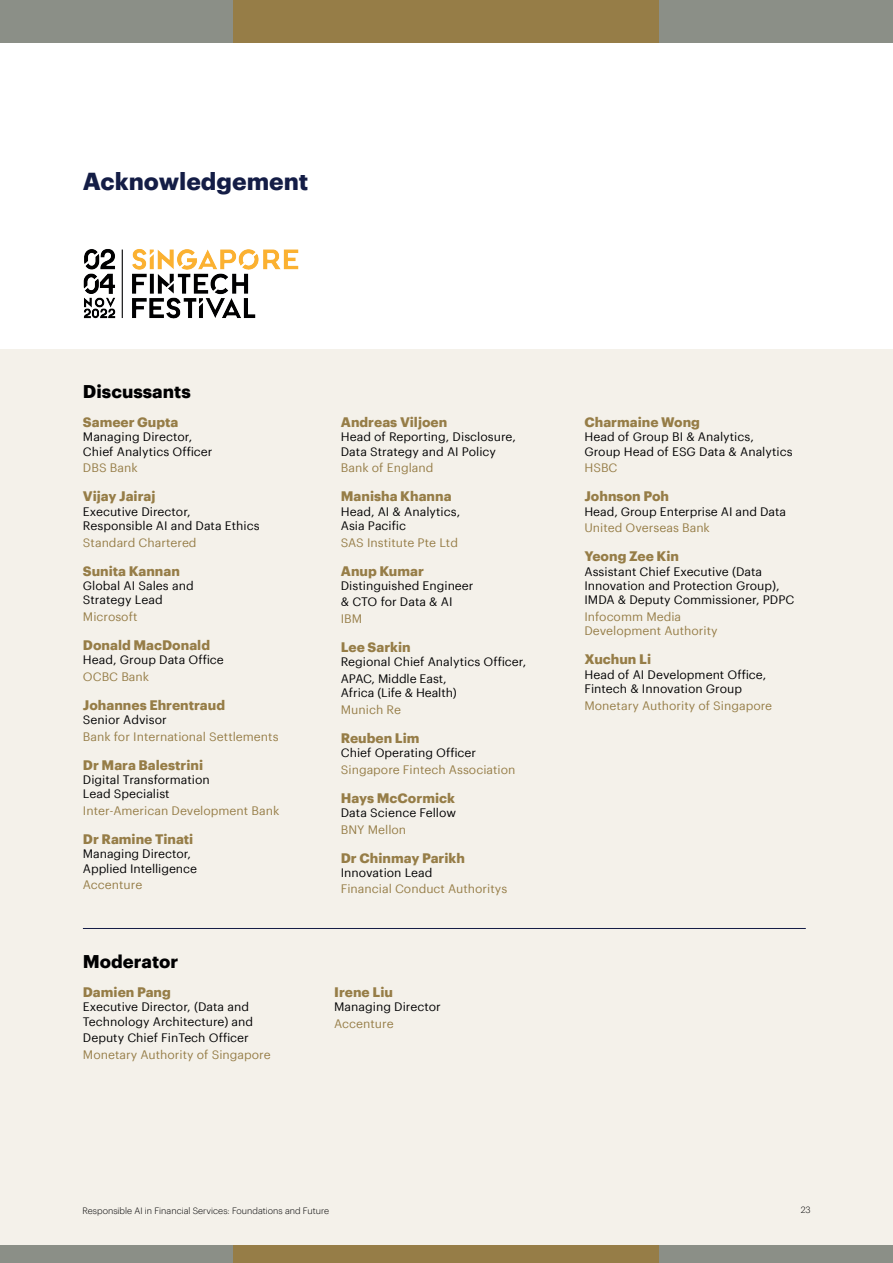
<style>
.page{position:relative;width:893px;height:1263px;background:#fff}
.page>*{position:absolute;margin:0;border:0;box-sizing:border-box;transform-origin:0 0}
.t1{font:700 24px "Graphik";color:#141d46}
.t2{font:700 18px "Graphik";color:#000001}
.t3{font:700 13.5px "Graphik";color:#967d47}
.t4{font:12px/14.4px "Graphik";color:#000001}
.t5{font:12px/14.4px "Graphik";color:#967d47}
.t6{font:300 9px "Graphik";color:#000001}
</style>
<div class="page">
<div style="left:0;top:349px;width:893px;height:914px;background:#f4f1ea"></div>
<img style="left:83px;top:249px;width:216px;height:70px">
<div style="left:0;top:0;width:893px;height:43px;background:#8b8f87"></div>
<div style="left:234px;top:0;width:425px;height:43px;background:#967d47"></div>
<div style="left:0;top:1246px;width:893px;height:17px;background:#8b8f87"></div>
<div style="left:234px;top:1246px;width:425px;height:17px;background:#967d47"></div>
<hr style="left:83px;top:928px;width:723px;height:1px;background:#141d46">
<h1 class="t1" style="left:83px;top:163px;width:227px">Acknowledgement</h1>
<h2 class="t2" style="left:83px;top:377px;width:109px">Discussants</h2>
<p class="t3" style="left:83px;top:412px;width:97px">Sameer Gupta</p>
<p class="t4" style="left:83px;top:429px;width:131px">Managing Director,<br>Chief Analytics Officer</p>
<p class="t5" style="left:83px;top:460px;width:56px">DBS Bank</p>
<p class="t3" style="left:83px;top:486px;width:74px">Vijay Jairaj</p>
<p class="t4" style="left:83px;top:503px;width:178px">Executive Director,<br>Responsible AI and Data Ethics</p>
<p class="t5" style="left:83px;top:534px;width:115px">Standard Chartered</p>
<p class="t3" style="left:83px;top:560px;width:99px">Sunita Kannan</p>
<p class="t4" style="left:83px;top:577px;width:112px">Global AI Sales and<br>Strategy Lead</p>
<p class="t5" style="left:83px;top:608px;width:56px">Microsoft</p>
<p class="t3" style="left:83px;top:634px;width:129px">Donald MacDonald</p>
<p class="t4" style="left:83px;top:652px;width:142px">Head, Group Data Office</p>
<p class="t5" style="left:83px;top:668px;width:68px">OCBC Bank</p>
<p class="t3" style="left:83px;top:694px;width:144px">Johannes Ehrentraud</p>
<p class="t4" style="left:83px;top:711px;width:85px">Senior Advisor</p>
<p class="t5" style="left:83px;top:728px;width:197px">Bank for International Settlements</p>
<p class="t3" style="left:83px;top:754px;width:122px">Dr Mara Balestrini</p>
<p class="t4" style="left:83px;top:771px;width:128px">Digital Transformation<br>Lead Specialist</p>
<p class="t5" style="left:83px;top:802px;width:198px">Inter-American Development Bank</p>
<p class="t3" style="left:83px;top:828px;width:112px">Dr Ramine Tinati</p>
<p class="t4" style="left:83px;top:846px;width:116px">Managing Director,<br>Applied Intelligence</p>
<p class="t5" style="left:83px;top:877px;width:61px">Accenture</p>
<h2 class="t2" style="left:83px;top:947px;width:97px">Moderator</h2>
<p class="t3" style="left:83px;top:981px;width:89px">Damien Pang</p>
<p class="t4" style="left:83px;top:999px;width:172px">Executive Director, (Data and<br>Technology Architecture) and</p>
<p class="t4" style="left:83px;top:1029px;width:167px">Deputy Chief FinTech Officer</p>
<p class="t5" style="left:83px;top:1046px;width:189px">Monetary Authority of Singapore</p>
<p class="t3" style="left:341px;top:412px;width:108px">Andreas Viljoen</p>
<p class="t4" style="left:341px;top:429px;width:177px">Head of Reporting, Disclosure,<br>Data Strategy and AI Policy</p>
<p class="t5" style="left:341px;top:460px;width:94px">Bank of England</p>
<p class="t3" style="left:341px;top:486px;width:112px">Manisha Khanna</p>
<p class="t4" style="left:341px;top:503px;width:121px">Head, AI &amp; Analytics,<br>Asia Pacific</p>
<p class="t5" style="left:341px;top:534px;width:119px">SAS Institute Pte Ltd</p>
<p class="t3" style="left:341px;top:560px;width:85px">Anup Kumar</p>
<p class="t4" style="left:341px;top:576px;width:134px;line-height:16.5px">Distinguished Engineer &amp; CTO for Data &amp; AI</p>
<p class="t5" style="left:341px;top:610px;width:23px">IBM</p>
<p class="t3" style="left:341px;top:637px;width:71px">Lee Sarkin</p>
<p class="t4" style="left:341px;top:653px;width:187px;line-height:16.5px">Regional Chief Analytics Officer,<br>APAC, Middle East,</p>
<p class="t4" style="left:341px;top:685px;width:118px">Africa (Life &amp; Health)</p>
<p class="t5" style="left:341px;top:701px;width:62px">Munich Re</p>
<p class="t3" style="left:341px;top:727px;width:80px">Reuben Lim</p>
<p class="t4" style="left:341px;top:745px;width:137px">Chief Operating Officer</p>
<p class="t5" style="left:341px;top:761px;width:176px">Singapore Fintech Association</p>
<p class="t3" style="left:341px;top:787px;width:116px">Hays McCormick</p>
<p class="t4" style="left:341px;top:804px;width:117px">Data Science Fellow</p>
<p class="t5" style="left:341px;top:821px;width:67px">BNY Mellon</p>
<p class="t3" style="left:341px;top:847px;width:126px">Dr Chinmay Parikh</p>
<p class="t4" style="left:341px;top:864px;width:93px">Innovation Lead</p>
<p class="t5" style="left:341px;top:881px;width:168px">Financial Conduct Authoritys</p>
<p class="t3" style="left:334px;top:981px;width:60px">Irene Liu</p>
<p class="t4" style="left:334px;top:999px;width:108px">Managing Director</p>
<p class="t5" style="left:334px;top:1015px;width:61px">Accenture</p>
<p class="t3" style="left:584px;top:412px;width:117px">Charmaine Wong</p>
<p class="t4" style="left:584px;top:429px;width:210px">Head of Group BI &amp; Analytics,<br>Group Head of ESG Data &amp; Analytics</p>
<p class="t5" style="left:584px;top:460px;width:35px">HSBC</p>
<p class="t3" style="left:584px;top:486px;width:86px">Johnson Poh</p>
<p class="t4" style="left:584px;top:503px;width:203px">Head, Group Enterprise AI and Data</p>
<p class="t5" style="left:584px;top:520px;width:127px">United Overseas Bank</p>
<p class="t3" style="left:584px;top:546px;width:96px">Yeong Zee Kin</p>
<p class="t4" style="left:584px;top:563px;width:211px">Assistant Chief Executive (Data<br>Innovation and Protection Group),<br>IMDA &amp; Deputy Commissioner, PDPC</p>
<p class="t5" style="left:584px;top:608px;width:135px">Infocomm Media<br>Development Authority</p>
<p class="t3" style="left:584px;top:649px;width:68px">Xuchun Li</p>
<p class="t4" style="left:584px;top:666px;width:183px">Head of AI Development Office,<br>Fintech &amp; Innovation Group</p>
<p class="t5" style="left:584px;top:697px;width:189px">Monetary Authority of Singapore</p>
<p class="t6" style="left:82px;top:1204px;width:248px">Responsible AI in Financial Services: Foundations and Future</p>
<p class="t6" style="left:801px;top:1203px;width:12px">23</p>
</div>
